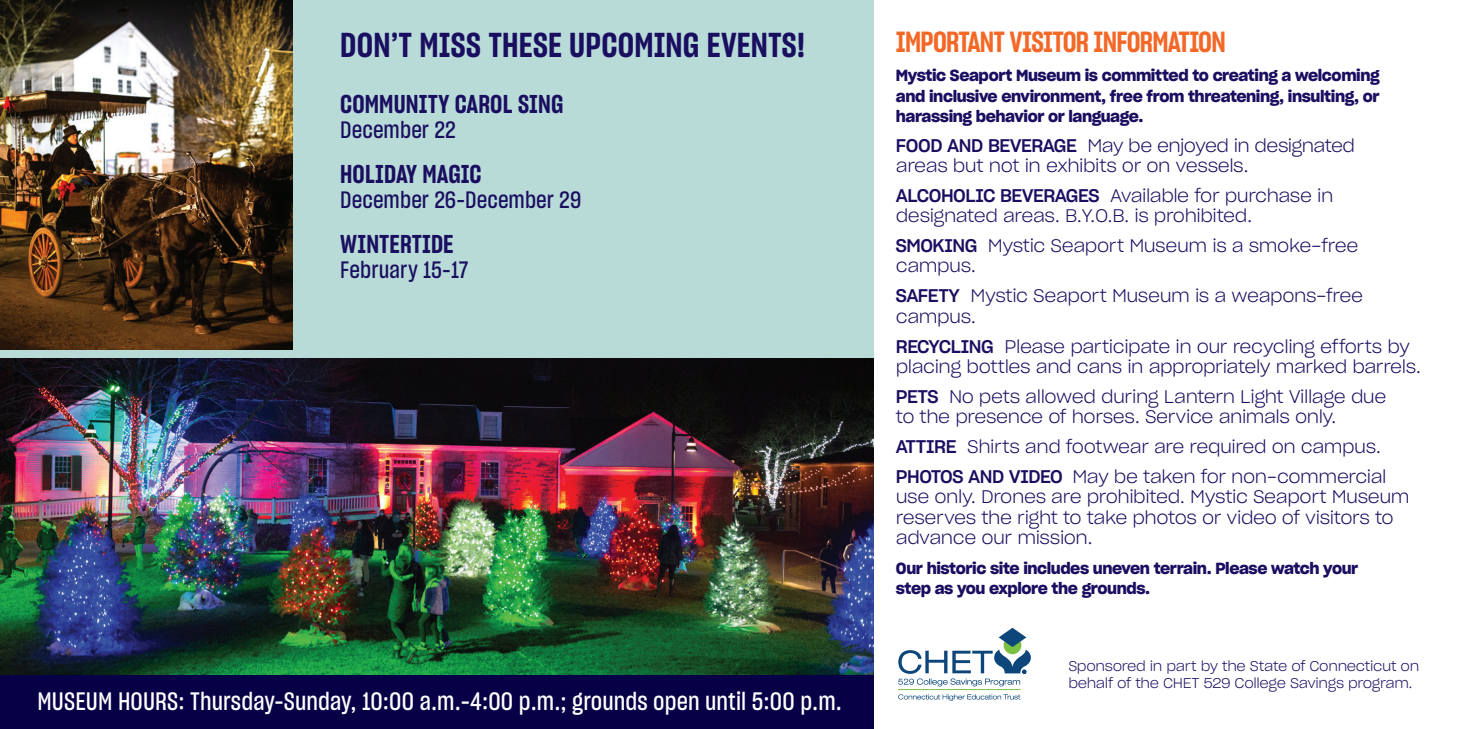
<style>
.page{position:relative;width:1458px;height:729px;background:#fff}
.page>*{position:absolute;margin:0;border:0;box-sizing:border-box;transform-origin:0 0}
.t1{font:33.75px "Sharp Grotesk Sm Bold 15";letter-spacing:.005em;color:#1a0e60}
.t2{font:28.35px "Sharp Grotesk Sm Bold 15";letter-spacing:-.025em;color:#f36826}
.t3{font:25.2px "Sharp Grotesk Sm Bold 15";letter-spacing:.005em;color:#1a0e60}
.t4{font:24.75px "Sharp Grotesk Medium 15";letter-spacing:.005em;color:#fff}
.t5{font:23.18px "Sharp Grotesk Medium 15";letter-spacing:.005em;color:#1a0e60}
.t6{font:18px/20.2px "Sharp Grotesk Light 20";letter-spacing:-.025em;color:#1a0e60}
.t7{font:15.75px/20.2px "Sharp Grotesk Sm Bold 20";letter-spacing:-.025em;color:#1a0e60;text-align:justify}
.t8{font:13.95px/16.9px "Sharp Grotesk Light 20";letter-spacing:-.025em;color:#1a0e60}
.s1{font-family:"Sharp Grotesk Medium 20"}
</style>
<div class="page">
<hr style="left:898px;top:689px;width:122px;height:1px;background:#7ac143">
<svg style="left:898px;top:628px;width:133px;height:58px"></svg>
<svg style="left:898px;top:694px;width:122px;height:7px"></svg>
<div style="left:0;top:0;width:873px;height:729px;background:#b8dbd8"></div>
<img style="left:0;top:358px;width:873px;height:318px">
<img style="left:0;top:0;width:292px;height:349px">
<div style="left:0;top:676px;width:873px;height:53px;background:#080047"></div>
<p class="t1" style="left:340px;top:22px;width:467px">DON’T MISS THESE UPCOMING EVENTS!</p>
<p class="t3" style="left:340px;top:87px;width:225px">COMMUNITY CAROL SING</p>
<p class="t5" style="left:340px;top:114px;width:117px">December 22</p>
<p class="t3" style="left:340px;top:157px;width:143px">HOLIDAY MAGIC</p>
<p class="t5" style="left:340px;top:183px;width:243px">December 26–December 29</p>
<p class="t3" style="left:340px;top:226px;width:115px">WINTERTIDE</p>
<p class="t5" style="left:340px;top:253px;width:130px">February 15–17</p>
<p class="t4" style="left:37px;top:684px;width:806px">MUSEUM HOURS: Thursday–Sunday, 10:00 a.m.–4:00 p.m.; grounds open until 5:00 p.m.</p>
<p class="t2" style="left:896px;top:22px;width:331px">IMPORTANT VISITOR INFORMATION</p>
<p class="t7" style="left:896px;top:65px;width:485px">Mystic Seaport Museum is committed to creating a welcoming and inclusive environment, free from threatening, insulting, or harassing behavior or language.</p>
<p class="t6" style="left:896px;top:135px;width:461px"><span class="s1">FOOD AND BEVERAGE</span> May be enjoyed in designated areas but not in exhibits or on vessels.</p>
<p class="t6" style="left:896px;top:185px;width:439px"><span class="s1">ALCOHOLIC BEVERAGES</span> Available for purchase in designated areas. B.Y.O.B. is prohibited.</p>
<p class="t6" style="left:896px;top:235px;width:464px"><span class="s1">SMOKING</span> Mystic Seaport Museum is a smoke-free campus.</p>
<p class="t6" style="left:896px;top:285px;width:469px"><span class="s1">SAFETY</span> Mystic Seaport Museum is a weapons-free campus.</p>
<p class="t6" style="left:896px;top:335px;width:527px"><span class="s1">RECYCLING</span> Please participate in our recycling efforts by placing bottles and cans in appropriately marked barrels.</p>
<p class="t6" style="left:896px;top:386px;width:492px"><span class="s1">PETS</span> No pets allowed during Lantern Light Village due to the presence of horses. Service animals only.</p>
<p class="t6" style="left:896px;top:436px;width:487px"><span class="s1">ATTIRE</span> Shirts and footwear are required on campus.</p>
<p class="t6" style="left:896px;top:466px;width:515px"><span class="s1">PHOTOS AND VIDEO</span> May be taken for non-commercial use only. Drones are prohibited. Mystic Seaport Museum reserves the right to take photos or video of visitors to advance our mission.</p>
<p class="t7" style="left:896px;top:558px;width:464px">Our historic site includes uneven terrain. Please watch your step as you explore the grounds.</p>
<p class="t8" style="left:1068px;top:657px;width:352px">Sponsored in part by the State of Connecticut on behalf of the CHET 529 College Savings program.</p>
</div>
